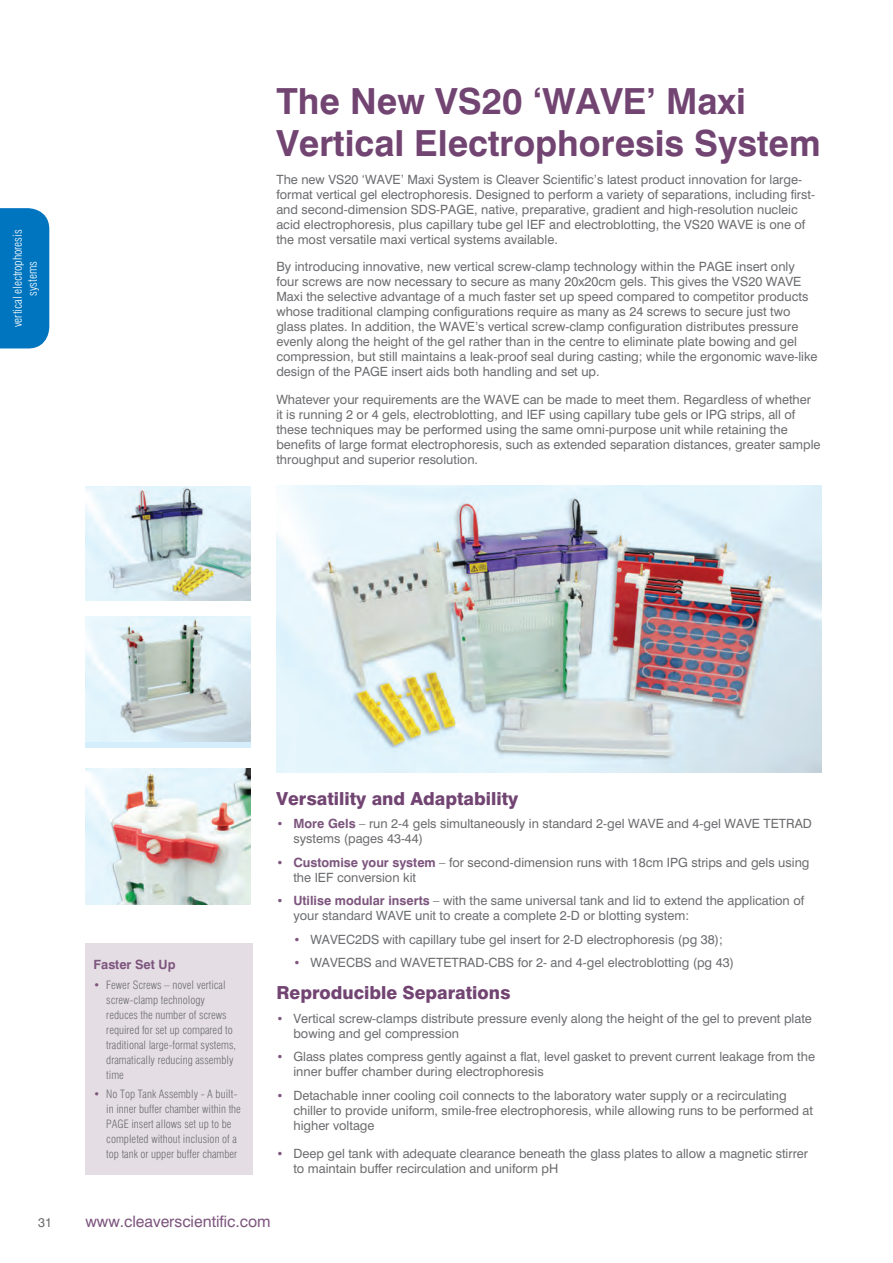
<style>
.page{position:relative;width:893px;height:1263px;background:#fff}
.page>*{position:absolute;margin:0;border:0;box-sizing:border-box;transform-origin:0 0}
.t1{font:700 36px/42px "Swiss 721 BT";color:#724472}
.t2{font:800 18px "Swiss 721 BT";color:#724472}
.t3{font:15.75px "Swiss 721 BT";color:#7d567e}
.t4{font:12.75px/15px "Swiss 721 BT";color:#6c6d70}
.t5{font:700 12.75px "Swiss 721 BT";color:#7d567e}
.t6{font:300 condensed 12px/15px "Swiss 721 BT";letter-spacing:-.005em;color:#fff;text-align:center}
.t7{font:300 condensed 11.25px/15px "Swiss 721 BT";color:#6c6d70}
.s1{font-weight:400;color:#7d567e}
.s2{font-stretch:condensed;font-size:12px;color:#7d567e}
.s3{font-weight:700;color:#7d567e}
</style>
<div class="page">
<div style="left:0;top:208px;width:49px;height:140px;background:#0075bf"></div>
<div style="left:85px;top:943px;width:168px;height:231px;background:#e5dde4"></div>
<img style="left:85px;top:486px;width:166px;height:115px">
<div style="left:85px;top:616px;width:166px;height:132px;background:#d4effb"></div>
<img style="left:85px;top:616px;width:166px;height:125px">
<img style="left:85px;top:768px;width:166px;height:136px">
<img style="left:276px;top:485px;width:545px;height:287px">
<p class="t6" style="left:10px;top:327px;width:99px;rotate:-90deg">vertical electrophoresis systems</p>
<h1 class="t1" style="left:276px;top:80px;width:546px">The New VS20 ‘WAVE’ Maxi<br>Vertical Electrophoresis System</h1>
<p class="t4" style="left:276px;top:172px;width:540px">The new VS20 ‘WAVE’ Maxi System is Cleaver Scientific’s latest product innovation for large&shy;format vertical gel electrophoresis. Designed to perform a variety of separations, including first&shy;and second-dimension SDS-PAGE, native, preparative, gradient and high-resolution nucleic acid electrophoresis, plus capillary tube gel IEF and electroblotting, the VS20 WAVE is one of the most versatile maxi vertical systems available.</p>
<p class="t4" style="left:276px;top:259px;width:543px">By introducing innovative, new vertical screw-clamp technology within the PAGE insert only four screws are now necessary to secure as many 20x20cm gels. This gives the VS20 WAVE Maxi the selective advantage of a much faster set up speed compared to competitor products whose traditional clamping configurations require as many as 24 screws to secure just two glass plates. In addition, the WAVE’s vertical screw-clamp configuration distributes pressure evenly along the height of the gel rather than in the centre to eliminate plate bowing and gel compression, but still maintains a leak-proof seal during casting; while the ergonomic wave-like design of the PAGE insert aids both handling and set up.</p>
<p class="t4" style="left:276px;top:392px;width:546px">Whatever your requirements are the WAVE can be made to meet them. Regardless of whether it is running 2 or 4 gels, electroblotting, and IEF using capillary tube gels or IPG strips, all of these techniques may be performed using the same omni-purpose unit while retaining the benefits of large format electrophoresis, such as extended separation distances, greater sample throughput and superior resolution.</p>
<p class="t4" style="left:38px;top:1215px;width:15px">31</p>
<p class="t5" style="left:94px;top:957px;width:83px">Faster Set Up</p>
<p class="t7" style="left:106px;top:977px;width:131px;text-indent:-13px"><span class="s1">•</span> Fewer Screws – novel vertical screw-clamp technology reduces the number of screws required for set up compared to traditional large-format systems, dramatically reducing assembly time</p>
<p class="t7" style="left:106px;top:1086px;width:136px;text-indent:-13px"><span class="s1">•</span> No Top Tank Assembly - A built&shy;in inner buffer chamber within the<br>PAGE insert allows set up to be completed without inclusion of a top tank or upper buffer chamber</p>
<h2 class="t2" style="left:276px;top:787px;width:243px">Versatility and Adaptability</h2>
<p class="t4" style="left:293px;top:816px;width:520px;text-indent:-17px"><span class="s2">•</span> <span class="s3">More Gels</span> – run 2-4 gels simultaneously in standard 2-gel WAVE and 4-gel WAVE TETRAD systems (pages 43-44)</p>
<p class="t4" style="left:293px;top:855px;width:518px;text-indent:-17px"><span class="s2">•</span> <span class="s3">Customise your system</span> – for second-dimension runs with 18cm IPG strips and gels using the IEF conversion kit</p>
<p class="t4" style="left:293px;top:893px;width:512px;text-indent:-17px"><span class="s2">•</span> <span class="s3">Utilise modular inserts</span> – with the same universal tank and lid to extend the application of your standard WAVE unit to create a complete 2-D or blotting system:</p>
<p class="t4" style="left:293px;top:932px;width:431px"><span class="s2">•</span> WAVEC2DS with capillary tube gel insert for 2-D electrophoresis (pg 38);</p>
<p class="t4" style="left:293px;top:955px;width:442px"><span class="s2">•</span> WAVECBS and WAVETETRAD-CBS for 2- and 4-gel electroblotting (pg 43)</p>
<h2 class="t2" style="left:276px;top:982px;width:236px">Reproducible Separations</h2>
<p class="t4" style="left:293px;top:1011px;width:520px;text-indent:-17px"><span class="s2">•</span> Vertical screw-clamps distribute pressure evenly along the height of the gel to prevent plate bowing and gel compression</p>
<p class="t4" style="left:293px;top:1049px;width:523px;text-indent:-17px"><span class="s2">•</span> Glass plates compress gently against a flat, level gasket to prevent current leakage from the inner buffer chamber during electrophoresis</p>
<p class="t4" style="left:293px;top:1088px;width:521px;text-indent:-17px"><span class="s2">•</span> Detachable inner cooling coil connects to the laboratory water supply or a recirculating chiller to provide uniform, smile-free electrophoresis, while allowing runs to be performed at higher voltage</p>
<p class="t4" style="left:293px;top:1145px;width:516px;text-indent:-17px"><span class="s2">•</span> Deep gel tank with adequate clearance beneath the glass plates to allow a magnetic stirrer to maintain buffer recirculation and uniform pH</p>
<p class="t3" style="left:85px;top:1212px;width:187px">www.cleaverscientific.com</p>
</div>
